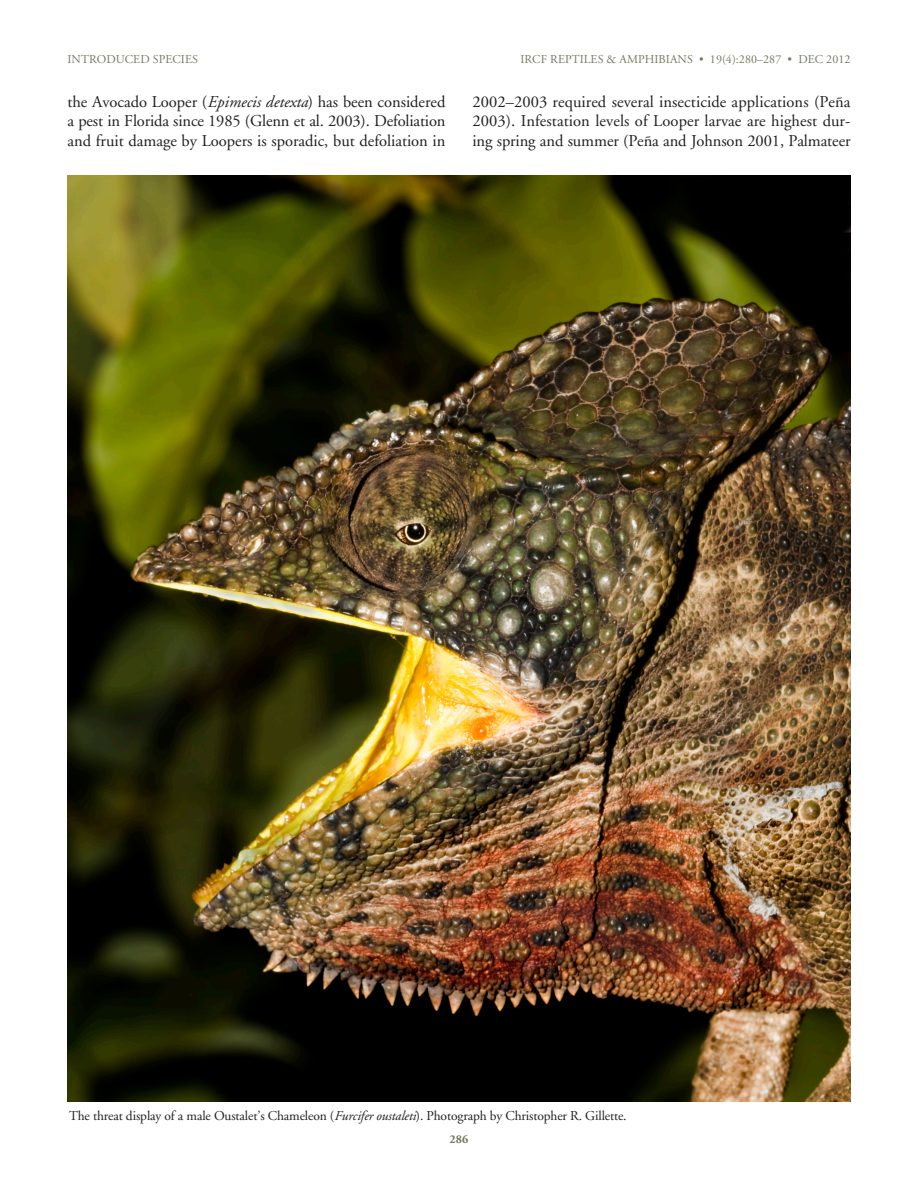
<style>
.page{position:relative;width:918px;height:1188px;background:#fff}
.page>*{position:absolute;margin:0;border:0;box-sizing:border-box;transform-origin:0 0}
.TEXT{font:16.5px/19.5px "Adobe Garamond";color:#231f20;text-align:justify}
.Figure_Caption{font:13.5px "Adobe Garamond";letter-spacing:-.01em;color:#231f20}
.Running_Head_RIGHT{font:12px "Adobe Garamond";letter-spacing:.005em;color:#717a60}
.t1{font:700 12px "Adobe Garamond";color:#717a60}
.s1{font-style:italic}
</style>
<div class="page">
<img style="left:68px;top:176px;width:782px;height:925px">
<p class="Running_Head_RIGHT" style="left:68px;top:53px;width:132px">INTRODUCED SPECIES</p>
<p class="Running_Head_RIGHT" style="left:520px;top:53px;width:332px">IRCF REPTILES &amp; AMPHIBIANS • 19(4):280–287 • DEC 2012</p>
<p class="TEXT" style="left:68px;top:92px;width:380px">the Avocado Looper (<span class="s1">Epimecis detexta</span>) has been considered a pest in Florida since 1985 (Glenn et al. 2003). Defoliation and fruit damage by Loopers is sporadic, but defoliation in</p>
<p class="TEXT" style="left:472px;top:92px;width:380px">2002–2003 required several insecticide applications (Peña 2003). Infestation levels of Looper larvae are highest dur&shy;ing spring and summer (Peña and Johnson 2001, Palmateer</p>
<p class="Figure_Caption" style="left:69px;top:1108px;width:559px">The threat display of a male Oustalet’s Chameleon (<span class="s1">Furcifer oustaleti</span>). Photograph by Christopher R. Gillette.</p>
<p class="t1" style="left:450px;top:1132px;width:20px">286</p>
</div>
